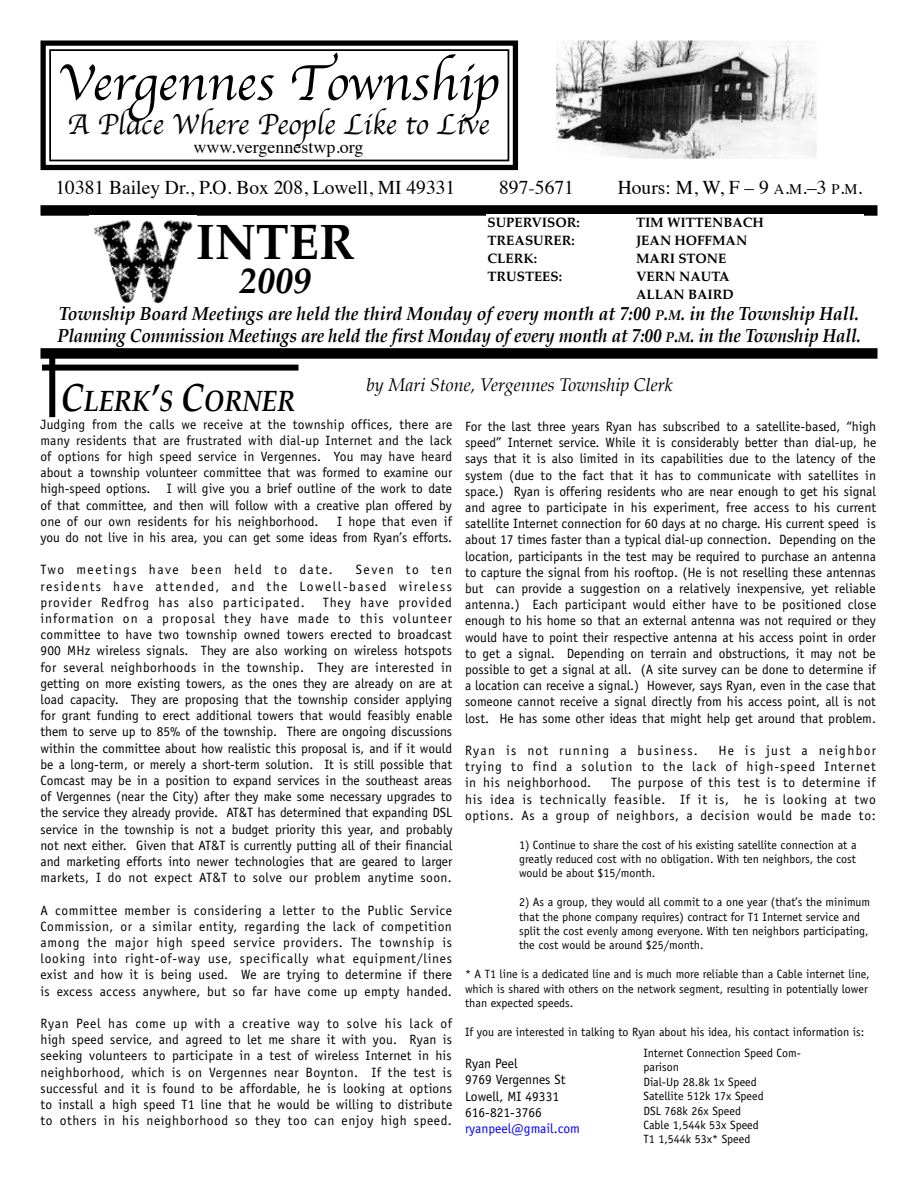
<style>
.page{position:relative;width:918px;height:1188px;background:#fff}
.page>*{position:absolute;margin:0;border:0;box-sizing:border-box;transform-origin:0 0}
.t1{font:52.5px "Apple Chancery";color:#000}
.t2{font:700 49.5px "Palatino";color:#000}
.t3{font:italic 700 36px "Palatino";color:#000}
.t4{font:30px "Apple Chancery";color:#000}
.t5{font:italic 700 29.25px "Palatino";color:#000;scale:.85 1}
.t6{font:19.5px "Times";color:#000}
.t7{font:italic 700 18.75px/22.5px "Palatino";letter-spacing:-.01em;color:#000;scale:.94 1}
.t8{font:italic 18px "Palatino";color:#000}
.t9{font:18px "Times";color:#000}
.t10{font:13.5px/16.2px "Officina Sans";letter-spacing:.03em;color:#000;text-align:justify}
.t11{font:13.5px/16.2px "Officina Sans";color:#000;text-align:right}
.t12{font:700 13.5px/18px "Palatino";color:#000}
.t13{font:13.5px "Officina Sans";letter-spacing:.115em;color:#000}
.t14{font:13.5px "Officina Sans";letter-spacing:.095em;color:#000}
.t15{font:13.5px "Officina Sans";color:#00f}
.t16{font:12px/14.4px "Officina Sans";color:#000}
.s1{font-size:14.7px}
.s2{font-style:inherit}
.s3{font-size:14.1px}
.s4{font-size:39px}
</style>
<div class="page">
<svg style="left:40px;top:40px;width:479px;height:131px"></svg>
<div style="left:49px;top:49px;width:460px;height:112px;border:2px solid #000"></div>
<div style="left:40px;top:205px;width:838px;height:11px;background:#000"></div>
<div style="left:40px;top:348px;width:838px;height:11px;background:#000"></div>
<div style="left:486px;top:214px;width:378px;height:98px;background:#fff"></div>
<img style="left:556px;top:40px;width:261px;height:119px">
<div style="left:49px;top:358px;width:6px;height:59px;background:#000"></div>
<div style="left:42px;top:365px;width:256px;height:6px;background:#000"></div>
<img style="left:90px;top:215px;width:106px;height:88px">
<h1 class="t1" style="left:58px;top:41px;width:443px">Vergennes Township</h1>
<h3 class="t4" style="left:68px;top:101px;width:423px">A Place Where People Like to Live</h3>
<h3 class="t9" style="left:193px;top:130px;width:172px">www.vergennestwp.org</h3>
<h3 class="t6" style="left:56px;top:170px;width:401px">10381 Bailey Dr., P.O. Box 208, Lowell, MI 49331</h3>
<h3 class="t6" style="left:499px;top:170px;width:76px">897-5671</h3>
<h3 class="t6" style="left:618px;top:170px;width:246px">Hours: M, W, F – 9 <span class="s1">A</span><span class="s2">.</span><span class="s1">M</span><span class="s2">.–3</span> <span class="s1">P</span><span class="s2">.</span><span class="s1">M</span><span class="s2">.</span></h3>
<p class="t12" style="left:488px;top:213px;width:94px">SUPERVISOR:</p>
<p class="t12" style="left:636px;top:213px;width:129px">TIM WITTENBACH</p>
<p class="t12" style="left:488px;top:231px;width:89px">TREASURER:</p>
<p class="t12" style="left:636px;top:231px;width:113px">JEAN HOFFMAN</p>
<p class="t12" style="left:488px;top:249px;width:51px">CLERK:</p>
<p class="t12" style="left:636px;top:249px;width:92px">MARI STONE</p>
<p class="t12" style="left:488px;top:267px;width:76px">TRUSTEES:</p>
<p class="t12" style="left:636px;top:267px;width:98px">VERN NAUTA<br>ALLAN BAIRD</p>
<h3 class="t7" style="left:57px;top:303px;width:857px">Township Board Meetings are held the third Monday of every month at 7:00 <span class="s3">P</span><span class="s2">.</span><span class="s3">M</span><span class="s2">.</span> in the Township Hall.<br>Planning Commission Meetings are held the first Monday of every month at 7:00 <span class="s3">P</span><span class="s2">.</span><span class="s3">M</span><span class="s2">.</span> in the Township Hall.</h3>
<h3 class="t5" style="left:61px;top:378px;width:277px"><span class="s4">C</span>LERK<span class="s4">’</span>S <span class="s4">C</span>ORNER</h3>
<h3 class="t8" style="left:367px;top:370px;width:308px">by Mari Stone, Vergennes Township Clerk</h3>
<h2 class="t2" style="left:196px;top:200px;width:161px">INTER</h2>
<h3 class="t3" style="left:239px;top:253px;width:73px">2009</h3>
<p class="t10" style="left:40px;top:416px;width:413px">Judging from the calls we receive at the township offices, there are many residents that are frustrated with dial-up Internet and the lack of options for high speed service in Vergennes. You may have heard about a township volunteer committee that was formed to examine our high-speed options. I will give you a brief outline of the work to date of that committee, and then will follow with a creative plan offered by one of our own residents for his neighborhood.</p>
<p class="t11" style="left:40px;top:513px;width:413px">I hope that even if<br>you do not live in his area, you can get some ideas from Ryan’s efforts.</p>
<p class="t13" style="left:40px;top:562px;width:294px">Two meetings have been held to date.</p>
<p class="t10" style="left:40px;top:562px;width:413px;text-indent:315px">Seven to ten residents have attended, and the Lowell-based wireless provider Redfrog has also participated.</p>
<p class="t10" style="left:40px;top:594px;width:414px;text-indent:282px">They have provided information on a proposal they have made to this volunteer committee to have two township owned towers erected to broadcast 900 MHz wireless signals. They are also working on wireless hotspots for several neighborhoods in the township. They are interested in getting on more existing towers, as the ones they are already on are at load capacity. They are proposing that the township consider applying for grant funding to erect additional towers that would feasibly enable them to serve up to 85% of the township. There are ongoing discussions within the committee about how realistic this proposal is, and if it would be a long-term, or merely a short-term solution. It is still possible that Comcast may be in a position to expand services in the southeast areas of Vergennes (near the City) after they make some necessary upgrades to the service they already provide. AT&amp;T has determined that expanding DSL service in the township is not a budget priority this year, and probably not next either. Given that AT&amp;T is currently putting all of their financial and marketing efforts into newer technologies that are geared to larger markets, I do not expect AT&amp;T to solve our problem anytime soon.</p>
<p class="t10" style="left:40px;top:902px;width:413px">A committee member is considering a letter to the Public Service Commission, or a similar entity, regarding the lack of competition among the major high speed service providers. The township is looking into right-of-way use, specifically what equipment/lines exist and how it is being used. We are trying to determine if there is excess access anywhere, but so far have come up empty handed.</p>
<p class="t10" style="left:40px;top:1015px;width:413px">Ryan Peel has come up with a creative way to solve his lack of high speed service, and agreed to let me share it with you. Ryan is seeking volunteers to participate in a test of wireless Internet in his neighborhood, which is on Vergennes near Boynton. If the test is successful and it is found to be affordable, he is looking at options to install a high speed T1 line that he would be willing to distribute to others in his neighborhood so they too can enjoy high speed.</p>
<p class="t10" style="left:465px;top:418px;width:413px">For the last three years Ryan has subscribed to a satellite-based, “high speed” Internet service. While it is considerably better than dial-up, he says that it is also limited in its capabilities due to the latency of the system (due to the fact that it has to communicate with satellites in space.) Ryan is offering residents who are near enough to get his signal and agree to participate in his experiment, free access to his current satellite Internet connection for 60 days at no charge. His current speed is about 17 times faster than a typical dial-up connection. Depending on the location, participants in the test may be required to purchase an antenna to capture the signal from his rooftop. (He is not reselling these antennas but can provide a suggestion on a relatively inexpensive, yet reliable antenna.) Each participant would either have to be positioned close enough to his home so that an external antenna was not required or they would have to point their respective antenna at his access point in order to get a signal. Depending on terrain and obstructions, it may not be possible to get a signal at all. (A site survey can be done to determine if a location can receive a signal.) However, says Ryan, even in the case that someone cannot receive a signal directly from his access point, all is not lost. He has some other ideas that might help get around that problem.</p>
<p class="t14" style="left:465px;top:743px;width:234px">Ryan is not running a business.</p>
<p class="t10" style="left:465px;top:742px;width:413px;text-indent:253px">He is just a neighbor trying to find a solution to the lack of high-speed Internet in his neighborhood.</p>
<p class="t10" style="left:465px;top:775px;width:412px;text-indent:146px">The purpose of this test is to determine if his idea is technically feasible. If it is, he is looking at two options. As a group of neighbors, a decision would be made to:</p>
<p class="t16" style="left:519px;top:837px;width:339px;text-align:justify">1) Continue to share the cost of his existing satellite connection at a greatly reduced cost with no obligation. With ten neighbors, the cost would be about $15/month.</p>
<p class="t16" style="left:519px;top:895px;width:353px">2) As a group, they would all commit to a one year (that’s the minimum that the phone company requires) contract for T1 Internet service and split the cost evenly among everyone. With ten neighbors participating, the cost would be around $25/month.</p>
<p class="t16" style="left:465px;top:967px;width:406px">* A T1 line is a dedicated line and is much more reliable than a Cable internet line, which is shared with others on the network segment, resulting in potentially lower than expected speeds.</p>
<p class="t16" style="left:465px;top:1025px;width:401px">If you are interested in talking to Ryan about his idea, his contact information is:</p>
<p class="t11" style="left:465px;top:1056px;width:102px;text-align:left">Ryan Peel<br>9769 Vergennes St<br>Lowell, MI 49331<br>616-821-3766</p>
<p class="t15" style="left:465px;top:1121px;width:116px">ryanpeel@gmail.com</p>
<p class="t16" style="left:644px;top:1046px;width:159px">Internet Connection Speed Com&shy;parison<br>Dial-Up 28.8k 1x Speed<br>Satellite 512k 17x Speed<br>DSL 768k 26x Speed<br>Cable 1,544k 53x Speed<br>T1 1,544k 53x* Speed</p>
</div>
